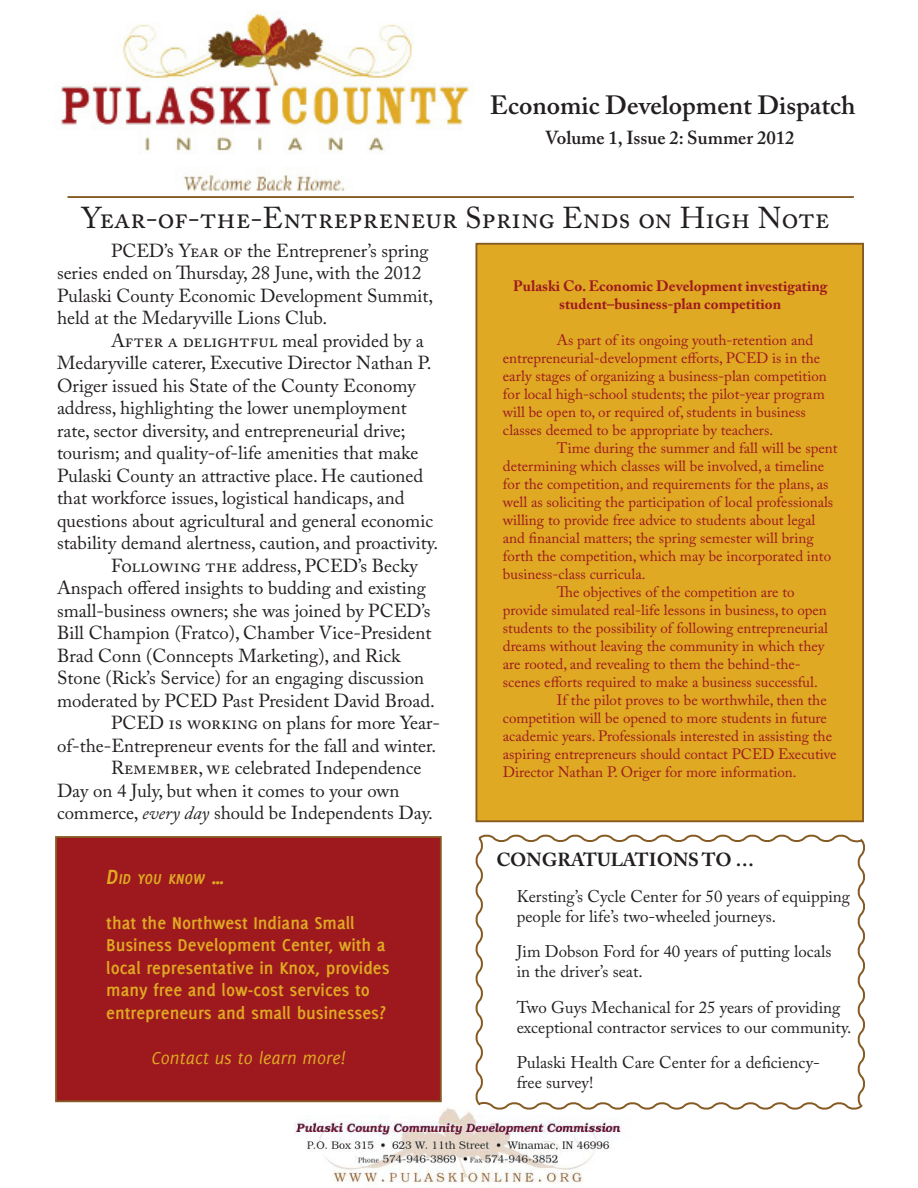
<style>
.page{position:relative;width:918px;height:1188px;background:#fff}
.page>*{position:absolute;margin:0;border:0;box-sizing:border-box;transform-origin:0 0}
.t1{font:30px "Adobe Caslon Pro";color:#231f20}
.t2{font:600 26.25px "Adobe Caslon Pro";color:#231f20}
.t3{font:18.75px/22.5px "Adobe Caslon Pro";color:#231f20}
.t4{font:700 18.75px/22.5px "Delicious";color:#dfa924}
.t5{font:600 18.75px "Adobe Caslon Pro";color:#231f20}
.t6{font:italic 18.75px "Delicious";color:#dfa924}
.t7{font:700 18.75px "Adobe Caslon Pro";color:#231f20}
.t8{font:16.8px/20.2px "Adobe Caslon Pro";color:#231f20}
.t9{font:italic 700 15.75px "Delicious";color:#dfa924}
.t10{font:15px/18px "Adobe Caslon Pro";color:#9e191d}
.t11{font:700 15px "Adobe Caslon Pro";color:#9e191d}
.s1{font-style:italic}
.s2{font-size:22.5px}
</style>
<div class="page">
<div style="left:55px;top:836px;width:387px;height:266px;background:#9e191d;border:2px solid #855a23"></div>
<img style="left:60px;top:13px;width:414px;height:178px">
<div style="left:476px;top:243px;width:388px;height:579px;background:#dfa924;border:2px solid #855a23"></div>
<hr style="left:68px;top:196px;width:786px;height:2px;background:#855a23">
<img style="left:294px;top:1108px;width:328px;height:80px">
<svg style="left:473px;top:834px;width:392px;height:278px"></svg>
<p class="t2" style="left:490px;top:90px;width:367px">Economic Development Dispatch</p>
<p class="t5" style="left:545px;top:127px;width:251px">Volume 1, Issue 2: Summer 2012</p>
<p class="t1" style="left:81px;top:200px;width:750px">Year-of-the-Entrepreneur Spring Ends on High Note</p>
<p class="t3" style="left:57px;top:239px;width:378px;text-indent:54px">PCED’s Year of the Entreprener’s spring series ended on Thursday, 28 June, with the 2012<br>Pulaski County Economic Development Summit, held at the Medaryville Lions Club.</p>
<p class="t3" style="left:57px;top:329px;width:383px;text-indent:54px">After a delightful meal provided by a Medaryville caterer, Executive Director Nathan P.<br>Origer issued his State of the County Economy address, highlighting the lower unemployment rate, sector diversity, and entrepreneurial drive; tourism; and quality-of-life amenities that make Pulaski County an attractive place. He cautioned that workforce issues, logistical handicaps, and questions about agricultural and general economic stability demand alertness, caution, and proactivity.</p>
<p class="t3" style="left:57px;top:554px;width:380px;text-indent:54px">Following the address, PCED’s Becky Anspach offered insights to budding and existing small-business owners; she was joined by PCED’s Bill Champion (Fratco), Chamber Vice-President Brad Conn (Conncepts Marketing), and Rick Stone (Rick’s Service) for an engaging discussion moderated by PCED Past President David Broad.</p>
<p class="t3" style="left:57px;top:711px;width:385px;text-align:right">PCED is working on plans for more Year&shy;of-the-Entrepreneur events for the fall and winter.</p>
<p class="t3" style="left:57px;top:756px;width:366px;text-indent:54px">Remember, we celebrated Independence<br>Day on 4 July, but when it comes to your own</p>
<p class="t3" style="left:57px;top:801px;width:378px">commerce, <span class="s1">every day</span> should be Independents Day.</p>
<p class="t11" style="left:513px;top:277px;width:316px">Pulaski Co. Economic Development investigating</p>
<p class="t11" style="left:559px;top:295px;width:224px">student–business-plan competition</p>
<p class="t10" style="left:557px;top:331px;width:258px">As part of its ongoing youth-retention and</p>
<p class="t10" style="left:503px;top:349px;width:325px">entrepreneurial-development efforts, PCED is in the early stages of organizing a business-plan competition for local high-school students; the pilot-year program will be open to, or required of, students in business classes deemed to be appropriate by teachers.</p>
<p class="t10" style="left:503px;top:439px;width:336px;text-indent:54px">Time during the summer and fall will be spent determining which classes will be involved, a timeline for the competition, and requirements for the plans, as well as soliciting the participation of local professionals willing to provide free advice to students about legal and financial matters; the spring semester will bring forth the competition, which may be incorporated into business-class curricula.</p>
<p class="t10" style="left:503px;top:583px;width:327px;text-indent:54px">The objectives of the competition are to provide simulated real-life lessons in business, to open students to the possibility of following entrepreneurial dreams without leaving the community in which they are rooted, and revealing to them the behind-the&shy;scenes efforts required to make a business successful.</p>
<p class="t10" style="left:503px;top:691px;width:335px;text-indent:54px">If the pilot proves to be worthwhile, then the competition will be opened to more students in future academic years. Professionals interested in assisting the aspiring entrepreneurs should contact PCED Executive Director Nathan P. Origer for more information.</p>
<p class="t9" style="left:106px;top:869px;width:120px"><span class="s2">D</span>ID YOU KNOW <span class="s2">…</span></p>
<p class="t4" style="left:106px;top:911px;width:285px">that the Northwest Indiana Small Business Development Center, with a local representative in Knox, provides many free and low-cost services to entrepreneurs and small businesses?</p>
<p class="t6" style="left:151px;top:1047px;width:195px">Contact us to learn more!</p>
<p class="t7" style="left:496px;top:849px;width:259px">CONGRATULATIONS TO …</p>
<p class="t8" style="left:517px;top:886px;width:335px">Kersting’s Cycle Center for 50 years of equipping people for life’s two-wheeled journeys.</p>
<p class="t8" style="left:517px;top:941px;width:316px">Jim Dobson Ford for 40 years of putting locals</p>
<p class="t8" style="left:517px;top:961px;width:127px">in the driver’s seat.</p>
<p class="t8" style="left:517px;top:997px;width:336px">Two Guys Mechanical for 25 years of providing exceptional contractor services to our community.</p>
<p class="t8" style="left:517px;top:1052px;width:305px">Pulaski Health Care Center for a deficiency-</p>
<p class="t8" style="left:517px;top:1072px;width:78px">free survey!</p>
</div>
